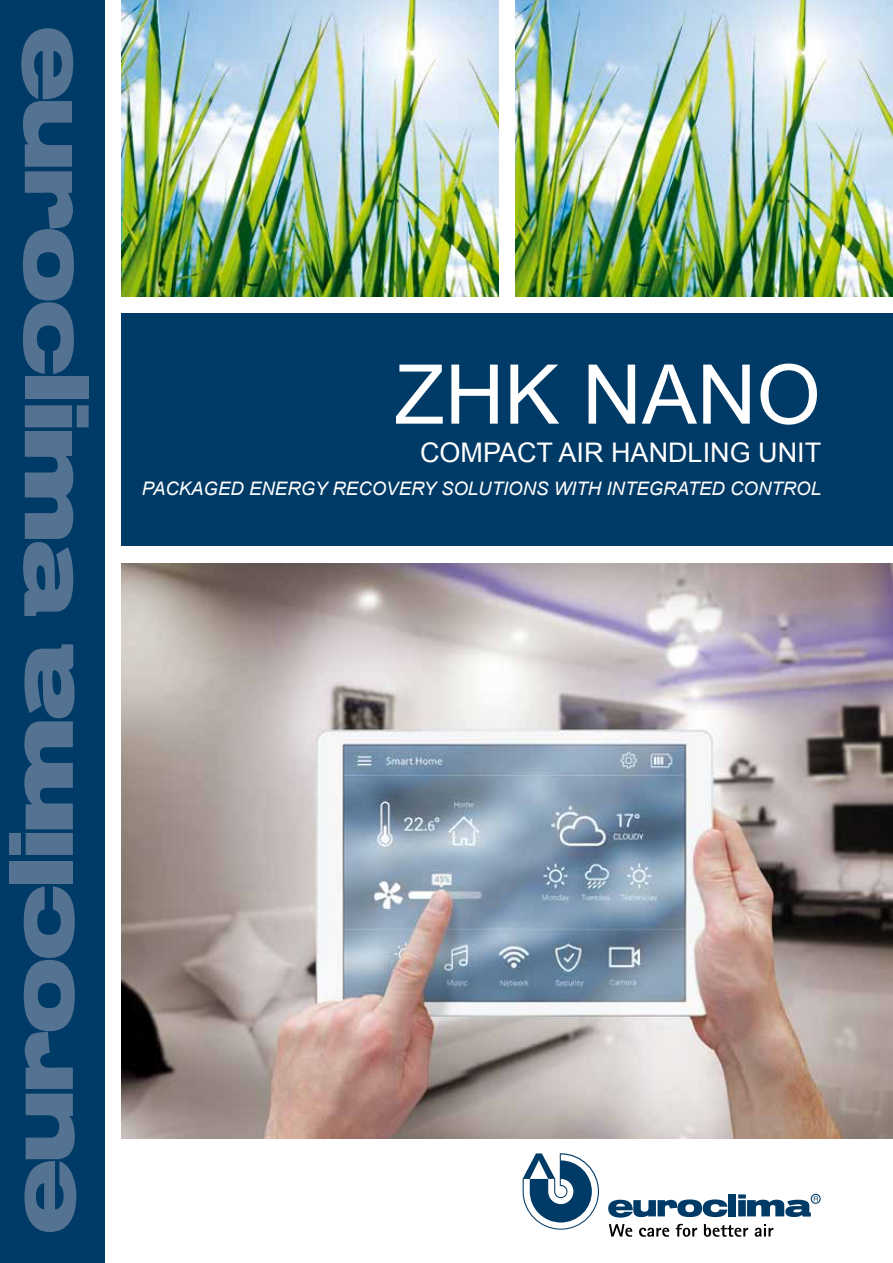
<style>
.page{position:relative;width:893px;height:1263px;background:#fff}
.page>*{position:absolute;margin:0;border:0;box-sizing:border-box;transform-origin:0 0}
.t1{font:82.5px "Arial";color:#fff}
.t2{font:27px "Arial";color:#fff}
.t3{font:italic 18.6px "Arial";color:#fff}
</style>
<div class="page">
<div style="left:121px;top:314px;width:772px;height:232px;background:#003b67"></div>
<img style="left:121px;top:563px;width:772px;height:575px">
<svg style="left:522px;top:1153px;width:77px;height:77px"></svg>
<div style="left:811px;top:1194px;width:10px;height:10px;border:1px solid #003b67;border-radius:50%"></div>
<svg style="left:608px;top:1199px;width:119px;height:18px"></svg>
<div style="left:728px;top:1194px;width:8px;height:22px;background:#003b67"></div>
<svg style="left:738px;top:1194px;width:80px;height:23px"></svg>
<svg style="left:609px;top:1224px;width:164px;height:13px"></svg>
<div style="left:0;top:0;width:104px;height:1263px;background:#003b67"></div>
<svg style="left:21px;top:28px;width:53px;height:346px"></svg>
<div style="left:25px;top:377px;width:64px;height:22px;background:#547291"></div>
<svg style="left:23px;top:405px;width:66px;height:211px"></svg>
<svg style="left:24px;top:886px;width:52px;height:346px"></svg>
<div style="left:9px;top:861px;width:64px;height:22px;background:#547291"></div>
<svg style="left:9px;top:644px;width:66px;height:211px"></svg>
<img style="left:516px;top:0;width:377px;height:297px">
<img style="left:121px;top:0;width:378px;height:297px">
<h1 class="t1" style="left:394px;top:341px;width:428px">ZHK NANO</h1>
<h2 class="t2" style="left:420px;top:434px;width:403px">COMPACT AIR HANDLING UNIT</h2>
<p class="t3" style="left:142px;top:477px;width:681px">PACKAGED ENERGY RECOVERY SOLUTIONS WITH INTEGRATED CONTROL</p>
</div>
